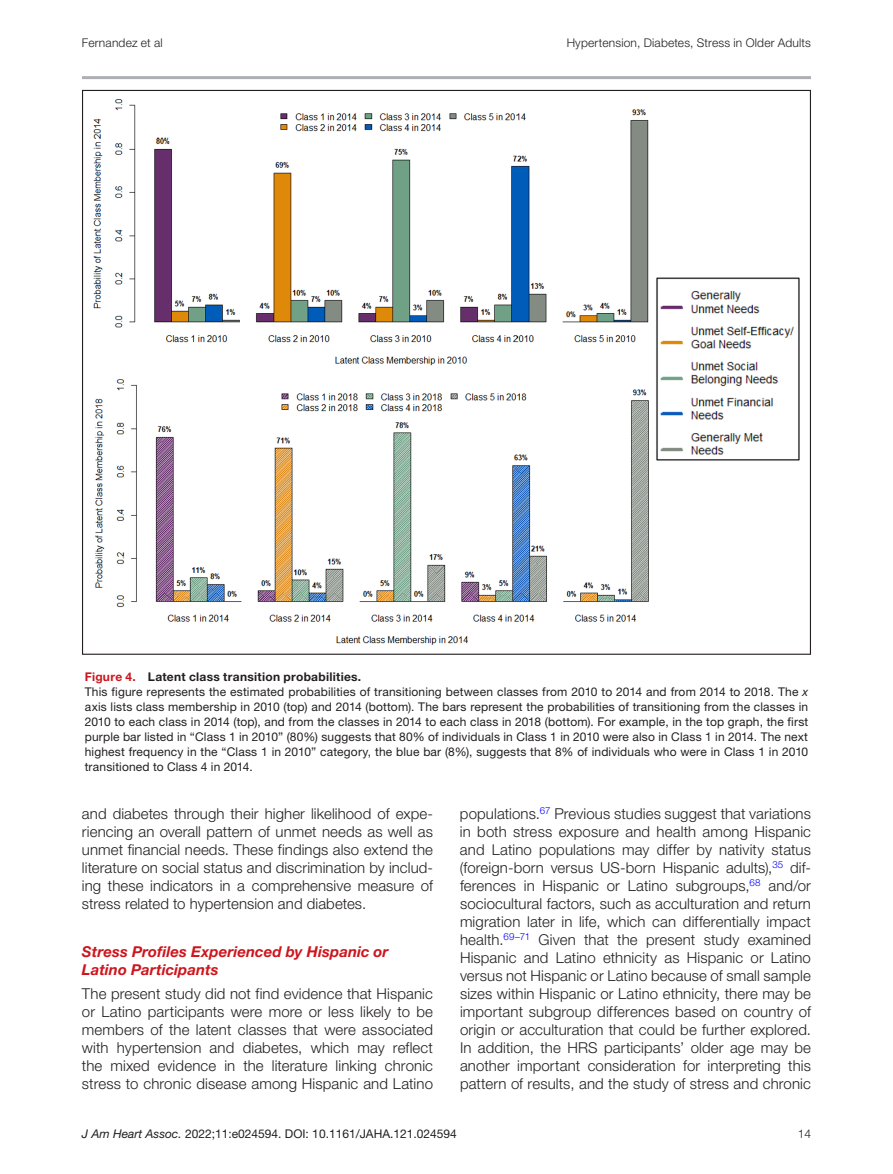
<style>
.page{position:relative;width:893px;height:1174px;background:#fff}
.page>*{position:absolute;margin:0;border:0;box-sizing:border-box;transform-origin:0 0}
.t1{font:300 15px/18px "Helvetica Neue LT Std";letter-spacing:.01em;color:#231f20;text-align:justify}
.t2{font:italic 700 15px/18px "Helvetica Neue LT Std";letter-spacing:.005em;color:#cd151d}
.t3{font:12px/15px "Helvetica Neue LT Std";letter-spacing:.01em;color:#231f20}
.t4{font:300 12px "Helvetica Neue LT Std";letter-spacing:.015em;color:#231f20}
.s1{font-weight:700;color:#cd151d}
.s2{font-weight:700}
.s3{font-style:italic}
</style>
<div class="page">
<img style="left:93px;top:100px;width:707px;height:545px">
<hr style="left:82px;top:76px;width:729px;height:3px;background:#aeafb3">
<p class="t4" style="left:82px;top:35px;width:82px">Fernandez et al</p>
<p class="t4" style="left:567px;top:35px;width:246px">Hypertension, Diabetes, Stress in Older Adults</p>
<p class="t3" style="left:85px;top:669px;width:725px"><span class="s1">Figure 4.</span> <span class="s2">Latent class transition probabilities.<br></span>This figure represents the estimated probabilities of transitioning between classes from 2010 to 2014 and from 2014 to 2018. The <span class="s3">x </span>axis lists class membership in 2010 (top) and 2014 (bottom). The bars represent the probabilities of transitioning from the classes in 2010 to each class in 2014 (top), and from the classes in 2014 to each class in 2018 (bottom). For example, in the top graph, the first purple bar listed in “Class 1 in 2010” (80%) suggests that 80% of individuals in Class 1 in 2010 were also in Class 1 in 2014. The next highest frequency in the “Class 1 in 2010” category, the blue bar (8%), suggests that 8% of individuals who were in Class 1 in 2010 transitioned to Class 4 in 2014.</p>
<p class="t1" style="left:82px;top:804px;width:352px">and diabetes through their higher likelihood of expe&shy;riencing an overall pattern of unmet needs as well as unmet financial needs. These findings also extend the literature on social status and discrimination by includ&shy;ing these indicators in a comprehensive measure of stress related to hypertension and diabetes.</p>
<p class="t2" style="left:82px;top:942px;width:308px">Stress Profiles Experienced by Hispanic or<br>Latino Participants</p>
<p class="t1" style="left:82px;top:984px;width:353px">The present study did not find evidence that Hispanic or Latino participants were more or less likely to be members of the latent classes that were associated with hypertension and diabetes, which may reflect the mixed evidence in the literature linking chronic stress to chronic disease among Hispanic and Latino</p>
<p class="t1" style="left:460px;top:804px;width:353px">populations.<sup>67</sup> Previous studies suggest that variations in both stress exposure and health among Hispanic and Latino populations may differ by nativity status (foreign-born versus US-born Hispanic adults),<sup>35</sup> dif&shy;ferences in Hispanic or Latino subgroups,<sup>68</sup> and/or sociocultural factors, such as acculturation and return migration later in life, which can differentially impact health.<sup>69–71</sup> Given that the present study examined Hispanic and Latino ethnicity as Hispanic or Latino versus not Hispanic or Latino because of small sample sizes within Hispanic or Latino ethnicity, there may be important subgroup differences based on country of origin or acculturation that could be further explored.<br>In addition, the HRS participants’ older age may be another important consideration for interpreting this pattern of results, and the study of stress and chronic</p>
<p class="t3" style="left:82px;top:1126px;width:376px"><span class="s3">J Am Heart Assoc.</span> 2022;11:e024594. DOI: 10.1161/JAHA.121.024594</p>
<p class="t4" style="left:798px;top:1126px;width:15px">14</p>
</div>
